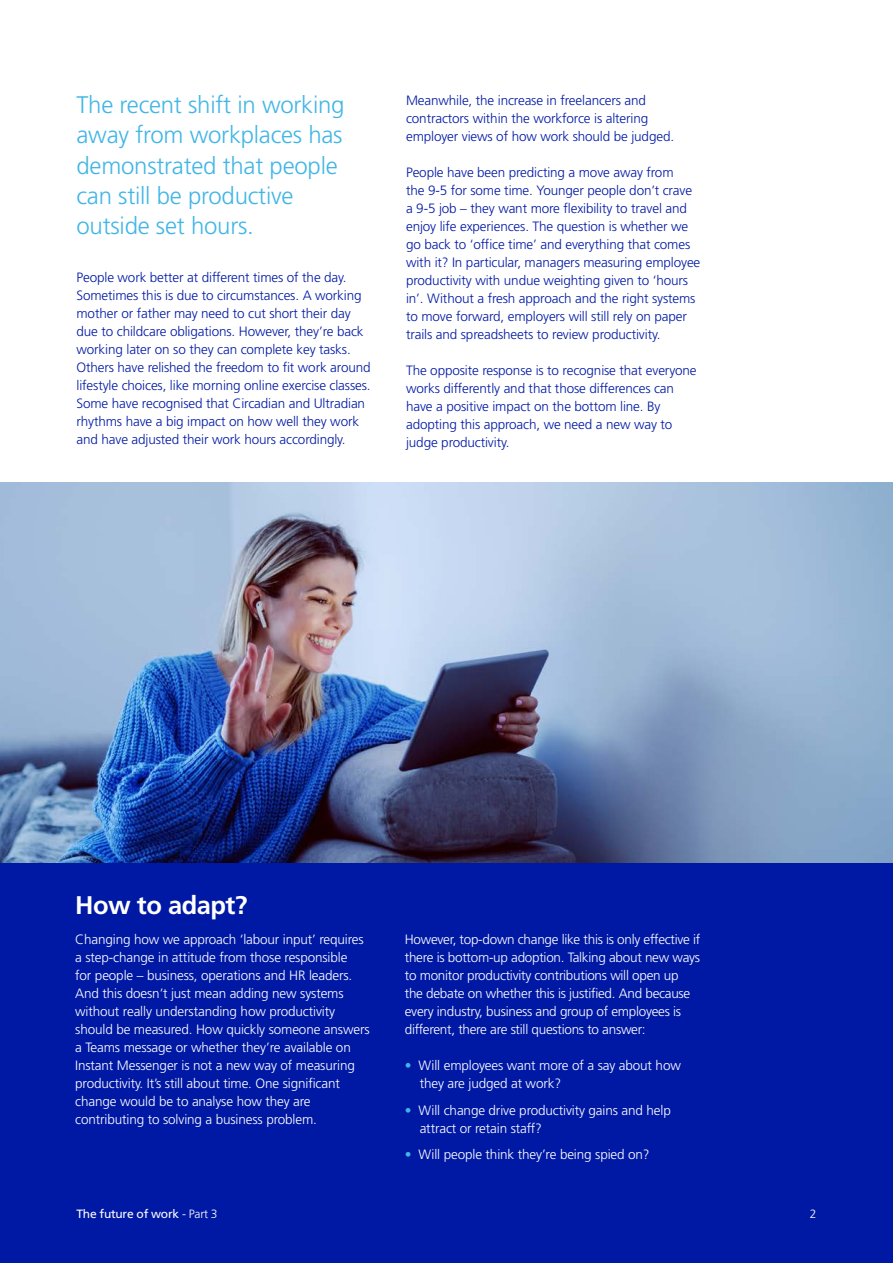
<style>
.page{position:relative;width:893px;height:1263px;background:#fff}
.page>*{position:absolute;margin:0;border:0;box-sizing:border-box;transform-origin:0 0}
.t1{font:700 25.5px "Frutiger";letter-spacing:-.02em;color:#fff}
.t2{font:300 24px/30.5px "Frutiger";letter-spacing:-.01em;color:#41b6e6}
.t3{font:300 13.5px/18px "Frutiger";letter-spacing:-.01em;color:#0019a5}
.t4{font:300 13.5px/18px "Frutiger";letter-spacing:-.01em;color:#fff}
.t5{font:12px "Frutiger";letter-spacing:-.02em;color:#fff}
.t6{font:300 12px "Frutiger";color:#fff}
.s1{color:#41b6e6}
.s2{font-weight:300}
</style>
<div class="page">
<div style="left:0;top:862px;width:892px;height:401px;background:#0019a5"></div>
<img style="left:0;top:482px;width:892px;height:381px">
<h2 class="t2" style="left:77px;top:89px;width:270px">The recent shift in working away from workplaces has demonstrated that people can still be productive outside set hours.</h2>
<p class="t3" style="left:77px;top:269px;width:296px">People work better at different times of the day.<br>Sometimes this is due to circumstances. A working mother or father may need to cut short their day due to childcare obligations. However, they’re back working later on so they can complete key tasks.<br>Others have relished the freedom to fit work around lifestyle choices, like morning online exercise classes.<br>Some have recognised that Circadian and Ultradian rhythms have a big impact on how well they work and have adjusted their work hours accordingly.</p>
<p class="t3" style="left:406px;top:91px;width:270px">Meanwhile, the increase in freelancers and contractors within the workforce is altering employer views of how work should be judged.</p>
<p class="t3" style="left:406px;top:163px;width:296px">People have been predicting a move away from<br>the 9-5 for some time. Younger people don’t crave a 9-5 job – they want more flexibility to travel and enjoy life experiences. The question is whether we go back to ‘office time’ and everything that comes with it? In particular, managers measuring employee productivity with undue weighting given to ‘hours in’. Without a fresh approach and the right systems to move forward, employers will still rely on paper trails and spreadsheets to review productivity.</p>
<p class="t3" style="left:406px;top:361px;width:292px">The opposite response is to recognise that everyone works differently and that those differences can have a positive impact on the bottom line. By adopting this approach, we need a new way to judge productivity.</p>
<h1 class="t1" style="left:75px;top:890px;width:174px">How to adapt?</h1>
<p class="t4" style="left:75px;top:931px;width:296px">Changing how we approach ‘labour input’ requires a step-change in attitude from those responsible<br>for people – business, operations and HR leaders.<br>And this doesn’t just mean adding new systems without really understanding how productivity should be measured. How quickly someone answers a Teams message or whether they’re available on Instant Messenger is not a new way of measuring productivity. It’s still about time. One significant change would be to analyse how they are contributing to solving a business problem.</p>
<p class="t4" style="left:405px;top:930px;width:297px">However, top-down change like this is only effective if there is bottom-up adoption. Talking about new ways to monitor productivity contributions will open up<br>the debate on whether this is justified. And because every industry, business and group of employees is different, there are still questions to answer:</p>
<p class="t4" style="left:420px;top:1056px;width:263px;text-indent:-15px"><span class="s1">•</span> Will employees want more of a say about how they are judged at work?</p>
<p class="t4" style="left:420px;top:1101px;width:253px;text-indent:-15px"><span class="s1">•</span> Will change drive productivity gains and help attract or retain staff?</p>
<p class="t4" style="left:405px;top:1145px;width:246px"><span class="s1">•</span> Will people think they’re being spied on?</p>
<p class="t5" style="left:77px;top:1207px;width:143px">The future of work <span class="s2">- Part 3</span></p>
<p class="t6" style="left:810px;top:1207px;width:8px">2</p>
</div>
